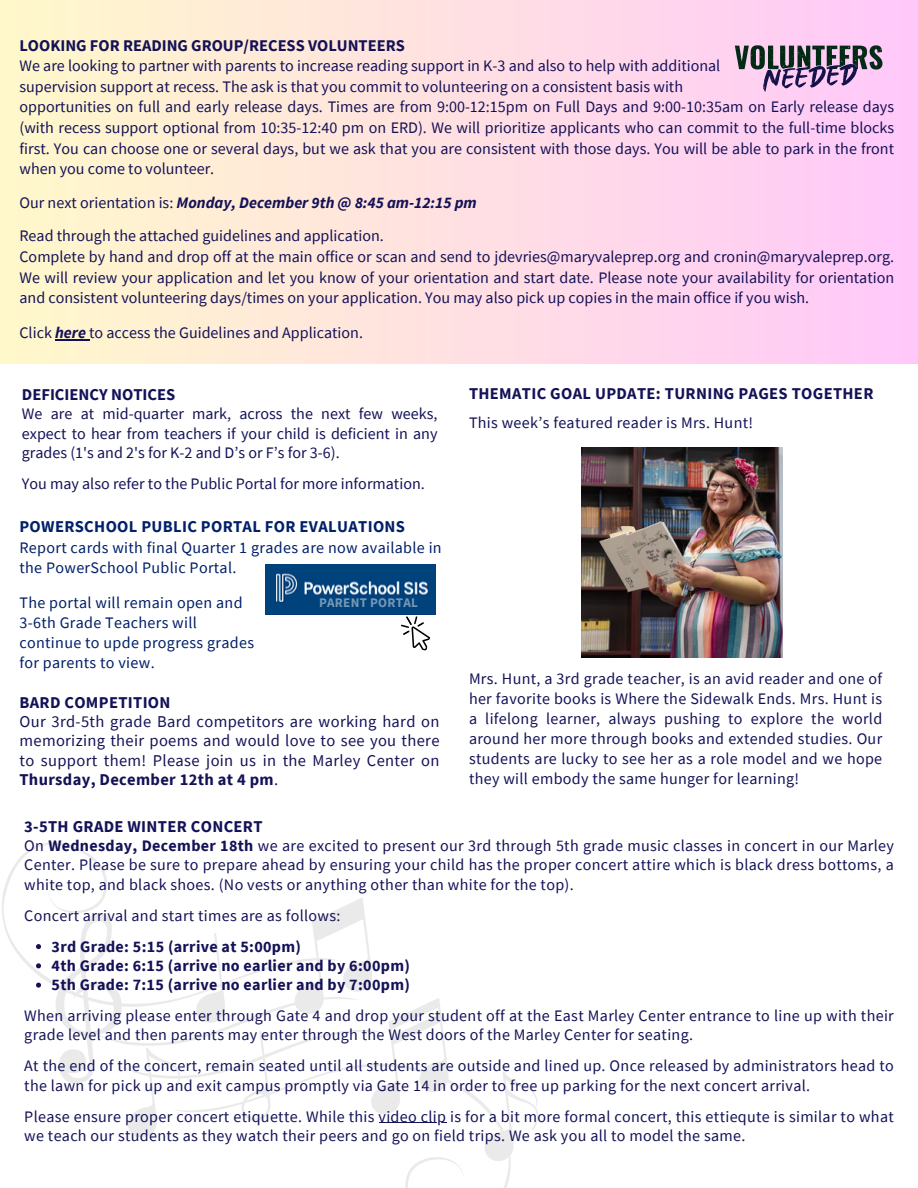
<style>
.page{position:relative;width:918px;height:1188px;background:#fff}
.page>*{position:absolute;margin:0;border:0;box-sizing:border-box;transform-origin:0 0}
.t1{font:16.5px/19.2px "Source Sans Pro";letter-spacing:.02em;color:#141257}
.t2{font:700 16.5px "Source Sans Pro";letter-spacing:.02em;color:#141257}
.t3{font:700 16.5px "Source Sans Pro";letter-spacing:.02em;color:#002069}
.t4{font:700 16.5px "Source Sans Pro";color:#141257}
.t5{font:700 16.35px "Source Sans Pro";color:#141257}
.t6{font:16.05px/20.7px "Source Sans Pro";letter-spacing:.01em;color:#141257}
.t7{font:16.05px/20px "Source Sans Pro";letter-spacing:.02em;color:#002069}
.t8{font:700 16.05px "Source Sans Pro";letter-spacing:.02em;color:#141257}
.t9{font:700 13.2px "Source Sans Pro";letter-spacing:.02em;color:#7597b7}
.s1{font-weight:700;font-style:italic}
.s2{font-weight:700}
</style>
<div class="page">
<img style="left:266px;top:564px;width:170px;height:51px">
<svg style="left:401px;top:616px;width:29px;height:35px"></svg>
<div style="left:0;top:0;width:918px;height:363px;background:linear-gradient(to right,#fff9ca,#ffc8fa)"></div>
<hr style="left:55px;top:340px;width:34px;height:1px;background:#141257">
<svg style="left:735px;top:45px;width:147px;height:46px;background:#9a879f"></svg>
<svg style="left:2px;top:842px;width:105px;height:144px"></svg>
<svg style="left:55px;top:897px;width:483px;height:291px"></svg>
<img style="left:581px;top:448px;width:201px;height:209px">
<svg style="left:36px;top:944px;width:5px;height:5px"></svg>
<svg style="left:36px;top:963px;width:5px;height:5px"></svg>
<svg style="left:36px;top:983px;width:5px;height:5px"></svg>
<hr style="left:379px;top:1122px;width:67px;height:1px;background:#141257">
<p class="t5" style="left:19px;top:35px;width:387px">LOOKING FOR READING GROUP/RECESS VOLUNTEERS</p>
<p class="t6" style="left:19px;top:55px;width:876px">We are looking to partner with parents to increase reading support in K-3 and also to help with additional<br>supervision support at recess. The ask is that you commit to volunteering on a consistent basis with<br>opportunities on full and early release days. Times are from 9:00-12:15pm on Full Days and 9:00-10:35am on Early release days (with recess support optional from 10:35-12:40 pm on ERD). We will prioritize applicants who can commit to the full-time blocks first. You can choose one or several days, but we ask that you are consistent with those days. You will be able to park in the front when you come to volunteer.</p>
<p class="t6" style="left:19px;top:185px;width:459px;line-height:33.5px">Our next orientation is: <span class="s1">Monday, December 9th @ 8:45 am-12:15 pm<br></span>Read through the attached guidelines and application.</p>
<p class="t6" style="left:19px;top:246px;width:876px;text-align:justify">Complete by hand and drop off at the main office or scan and send to jdevries@maryvaleprep.org and cronin@maryvaleprep.org.<br>We will review your application and let you know of your orientation and start date. Please note your availability for orientation and consistent volunteering days/times on your application. You may also pick up copies in the main office if you wish.</p>
<p class="t6" style="left:19px;top:322px;width:345px">Click <span class="s1">here</span> to access the Guidelines and Application.</p>
<p class="t4" style="left:22px;top:384px;width:155px">DEFICIENCY NOTICES</p>
<p class="t2" style="left:469px;top:383px;width:406px">THEMATIC GOAL UPDATE: TURNING PAGES TOGETHER</p>
<p class="t6" style="left:22px;top:404px;width:417px;line-height:19.2px;text-align:justify">We are at mid-quarter mark, across the next few weeks, expect to hear from teachers if your child is deficient in any grades (1's and 2's for K-2 and D’s or F’s for 3-6).</p>
<p class="t6" style="left:22px;top:473px;width:404px">You may also refer to the Public Portal for more information.</p>
<h2 class="t6" style="left:469px;top:412px;width:286px">This week’s featured reader is Mrs. Hunt!</h2>
<p class="t3" style="left:19px;top:515px;width:387px">POWERSCHOOL PUBLIC PORTAL FOR EVALUATIONS</p>
<h2 class="t7" style="left:19px;top:538px;width:424px">Report cards with final Quarter 1 grades are now available in the PowerSchool Public Portal.</h2>
<h2 class="t7" style="left:19px;top:592px;width:236px">The portal will remain open and<br>3-6th Grade Teachers will continue to upde progress grades for parents to view.</h2>
<h1 class="t9" style="left:319px;top:594px;width:100px">PARENT PORTAL</h1>
<p class="t1" style="left:19px;top:693px;width:422px"><span class="s2">BARD COMPETITION<br></span>Our 3rd-5th grade Bard competitors are working hard on memorizing their poems and would love to see you there to support them! Please join us in the Marley Center on <span class="s2">Thursday, December 12th at 4 pm</span>.</p>
<h2 class="t6" style="left:469px;top:668px;width:415px;line-height:20.1px;text-align:justify">Mrs. Hunt, a 3rd grade teacher, is an avid reader and one of her favorite books is Where the Sidewalk Ends. Mrs. Hunt is a lifelong learner, always pushing to explore the world around her more through books and extended studies. Our students are lucky to see her as a role model and we hope they will embody the same hunger for learning!</h2>
<h2 class="t2" style="left:24px;top:816px;width:240px">3-5TH GRADE WINTER CONCERT</h2>
<h2 class="t6" style="left:24px;top:836px;width:871px;line-height:19.2px;text-align:justify">On <span class="s2">Wednesday, December 18th</span> we are excited to present our 3rd through 5th grade music classes in concert in our Marley Center. Please be sure to prepare ahead by ensuring your child has the proper concert attire which is black dress bottoms, a white top, and black shoes. (No vests or anything other than white for the top).</h2>
<h1 class="t6" style="left:24px;top:905px;width:318px">Concert arrival and start times are as follows:</h1>
<h2 class="t8" style="left:52px;top:936px;width:251px">3rd Grade: 5:15 (arrive at 5:00pm)</h2>
<h2 class="t8" style="left:52px;top:955px;width:360px">4th Grade: 6:15 (arrive no earlier and by 6:00pm)</h2>
<p class="t8" style="left:52px;top:974px;width:360px">5th Grade: 7:15 (arrive no earlier and by 7:00pm)</p>
<h2 class="t6" style="left:24px;top:1006px;width:871px;line-height:19.2px">When arriving please enter through Gate 4 and drop your student off at the East Marley Center entrance to line up with their grade level and then parents may enter through the West doors of the Marley Center for seating.</h2>
<h2 class="t6" style="left:24px;top:1056px;width:871px;line-height:19.2px">At the end of the concert, remain seated until all students are outside and lined up. Once released by administrators head to the lawn for pick up and exit campus promptly via Gate 14 in order to free up parking for the next concert arrival.</h2>
<p class="t6" style="left:24px;top:1106px;width:871px">Please ensure proper concert etiquette. While this video clip is for a bit more formal concert, this ettiequte is similar to what</p>
<p class="t6" style="left:24px;top:1125px;width:723px">we teach our students as they watch their peers and go on field trips. We ask you all to model the same.</p>
</div>
